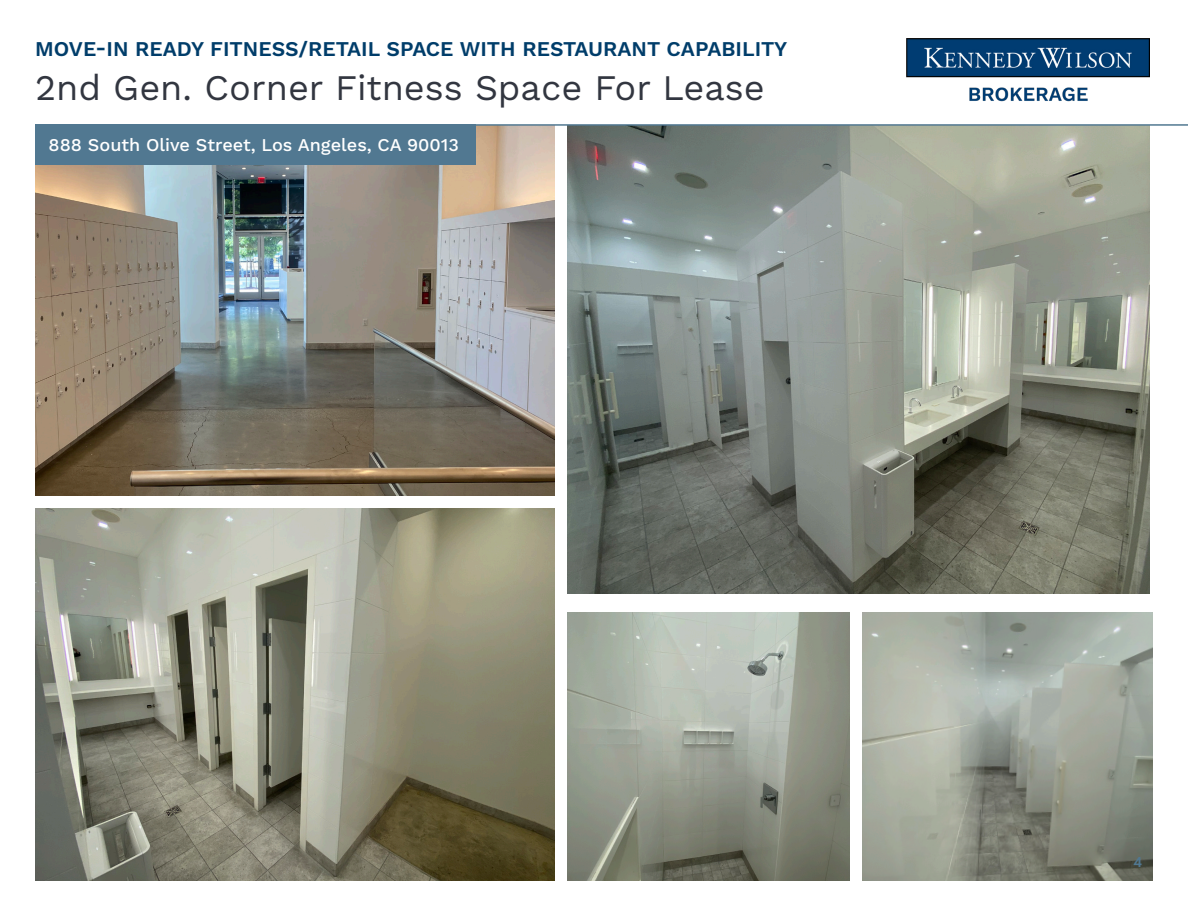
<style>
.page{position:relative;width:1188px;height:918px;background:#fff}
.page>*{position:absolute;margin:0;border:0;box-sizing:border-box;transform-origin:0 0}
.t1{font:36px "Work Sans";color:#323640}
.t2{font:600 21px "Work Sans";color:#003d6a}
.t3{font:500 18px "Work Sans";color:#fff}
.t4{font:600 15px "Futura PT";color:#517891}
</style>
<div class="page">
<img style="left:35px;top:126px;width:519px;height:369px">
<img style="left:568px;top:126px;width:581px;height:468px">
<img style="left:35px;top:509px;width:519px;height:371px">
<img style="left:568px;top:613px;width:281px;height:267px">
<img style="left:863px;top:613px;width:290px;height:267px">
<hr style="left:35px;top:124px;width:1153px;height:2px;background:#517891">
<div style="left:35px;top:124px;width:440px;height:41px;background:#517891"></div>
<img style="left:906px;top:38px;width:243px;height:64px">
<p class="t2" style="left:35px;top:37px;width:754px">MOVE-IN READY FITNESS/RETAIL SPACE WITH RESTAURANT CAPABILITY</p>
<h1 class="t1" style="left:35px;top:66px;width:731px">2nd Gen. Corner Fitness Space For Lease</h1>
<p class="t3" style="left:49px;top:135px;width:412px">888 South Olive Street, Los Angeles, CA 90013</p>
<p class="t4" style="left:1134px;top:853px;width:10px">4</p>
</div>
